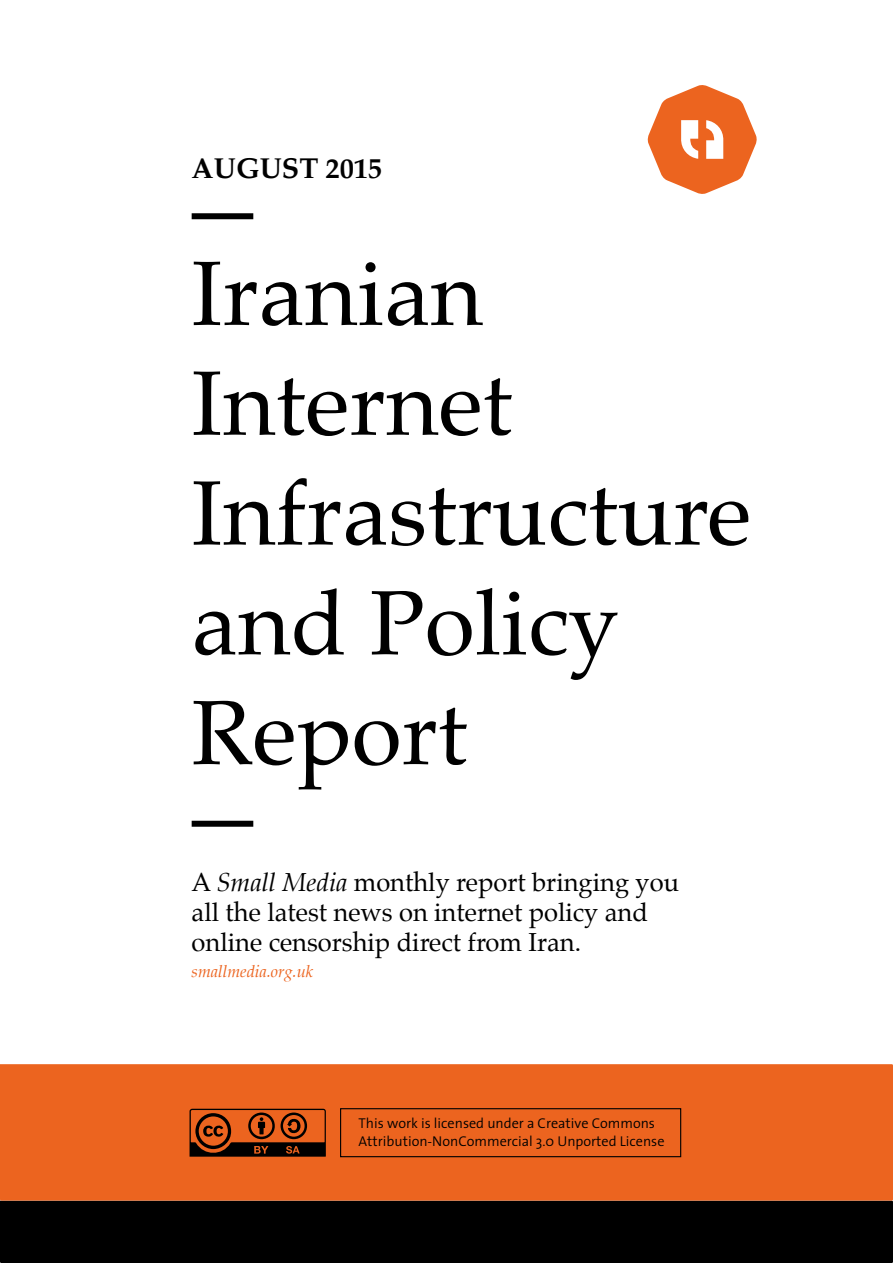
<style>
.page{position:relative;width:893px;height:1263px;background:#fff}
.page>*{position:absolute;margin:0;border:0;box-sizing:border-box;transform-origin:0 0}
.t1{font:91.5px/109.8px "Palatino";color:#000}
.t2{font:700 28.5px "Palatino";color:#000}
.t3{font:25.5px/30px "Palatino";color:#000}
.t4{font:italic 16.5px "Palatino";color:#ec641f}
.t5{font:300 14.25px/18px "The Sans";color:#000}
.s1{font-style:italic}
</style>
<div class="page">
<div style="left:0;top:1200px;width:893px;height:63px;background:#000"></div>
<div style="left:0;top:1064px;width:893px;height:136px;background:#ec641f"></div>
<div style="left:192px;top:821px;width:61px;height:6px;background:#000"></div>
<div style="left:192px;top:213px;width:61px;height:6px;background:#000"></div>
<svg style="left:647px;top:85px;width:110px;height:109px"></svg>
<div style="left:340px;top:1108px;width:341px;height:49px;border:1px solid #000"></div>
<svg style="left:190px;top:1109px;width:136px;height:48px;background:#863911"></svg>
<p class="t2" style="left:192px;top:144px;width:192px">AUGUST 2015</p>
<h1 class="t1" style="left:192px;top:239px;width:561px">Iranian<br>Internet<br>Infrastructure and Policy<br>Report</h1>
<p class="t3" style="left:192px;top:867px;width:489px">A <span class="s1">Small Media</span> monthly report bringing you all the latest news on internet policy and online censorship direct from Iran.</p>
<p class="t4" style="left:192px;top:958px;width:123px">smallmedia.org.uk</p>
<p class="t5" style="left:359px;top:1113px;width:307px">This work is licensed under a Creative Commons<br>Attribution-NonCommercial 3.0 Unported License</p>
</div>
